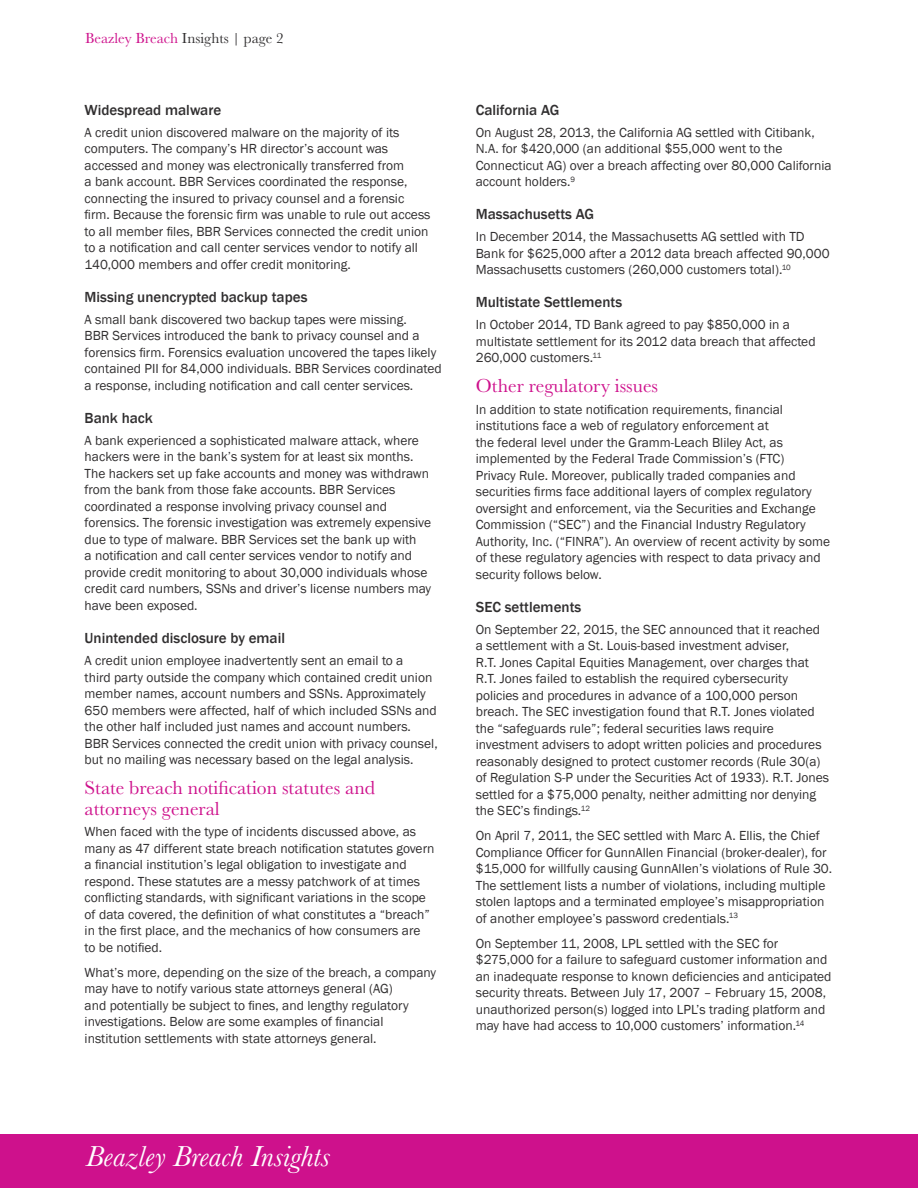
<style>
.page{position:relative;width:918px;height:1188px;background:#fff}
.page>*{position:absolute;margin:0;border:0;box-sizing:border-box;transform-origin:0 0}
.t1{font:italic 30px "Baskerville MT Std";color:#fff}
.Sub_Head{font:19.5px/21px "Baskerville URW";color:#ce118c}
.Sub_Head_Level_2{font:500 15px "Franklin Gothic";color:#312f30}
.t2{font:15px "Baskerville URW";color:#312f30}
.Body_Copy{font:13.5px/16.5px "Franklin Gothic";color:#312f30}
.s1{color:#ce118c}
</style>
<div class="page">
<div style="left:0;top:1134px;width:918px;height:54px;background:#ce118c"></div>
<p class="t2" style="left:85px;top:30px;width:200px"><span class="s1">Beazley Breach</span> Insights | page 2</p>
<p class="Sub_Head_Level_2" style="left:85px;top:100px;width:138px">Widespread malware</p>
<p class="Body_Copy" style="left:85px;top:124px;width:347px">A credit union discovered malware on the majority of its computers. The company’s HR director’s account was accessed and money was electronically transferred from<br>a bank account. BBR Services coordinated the response, connecting the insured to privacy counsel and a forensic firm. Because the forensic firm was unable to rule out access to all member files, BBR Services connected the credit union to a notification and call center services vendor to notify all 140,000 members and offer credit monitoring.</p>
<p class="Sub_Head_Level_2" style="left:85px;top:288px;width:224px">Missing unencrypted backup tapes</p>
<p class="Body_Copy" style="left:85px;top:311px;width:359px">A small bank discovered two backup tapes were missing.<br>BBR Services introduced the bank to privacy counsel and a forensics firm. Forensics evaluation uncovered the tapes likely contained PII for 84,000 individuals. BBR Services coordinated a response, including notification and call center services.</p>
<p class="Sub_Head_Level_2" style="left:85px;top:409px;width:70px">Bank hack</p>
<p class="Body_Copy" style="left:85px;top:432px;width:348px">A bank experienced a sophisticated malware attack, where hackers were in the bank’s system for at least six months.<br>The hackers set up fake accounts and money was withdrawn from the bank from those fake accounts. BBR Services coordinated a response involving privacy counsel and forensics. The forensic investigation was extremely expensive due to type of malware. BBR Services set the bank up with<br>a notification and call center services vendor to notify and provide credit monitoring to about 30,000 individuals whose credit card numbers, SSNs and driver’s license numbers may have been exposed.</p>
<p class="Sub_Head_Level_2" style="left:85px;top:629px;width:202px">Unintended disclosure by email</p>
<p class="Body_Copy" style="left:85px;top:653px;width:355px">A credit union employee inadvertently sent an email to a<br>third party outside the company which contained credit union member names, account numbers and SSNs. Approximately 650 members were affected, half of which included SSNs and the other half included just names and account numbers.<br>BBR Services connected the credit union with privacy counsel, but no mailing was necessary based on the legal analysis.</p>
<p class="Sub_Head" style="left:85px;top:777px;width:292px">State breach notification statutes and attorneys general</p>
<p class="Body_Copy" style="left:85px;top:824px;width:351px">When faced with the type of incidents discussed above, as many as 47 different state breach notification statutes govern a financial institution’s legal obligation to investigate and respond. These statutes are a messy patchwork of at times conflicting standards, with significant variations in the scope of data covered, the definition of what constitutes a “breach” in the first place, and the mechanics of how consumers are to be notified.</p>
<p class="Body_Copy" style="left:85px;top:964px;width:353px">What’s more, depending on the size of the breach, a company may have to notify various state attorneys general (AG)<br>and potentially be subject to fines, and lengthy regulatory investigations. Below are some examples of financial institution settlements with state attorneys general.</p>
<p class="Sub_Head_Level_2" style="left:476px;top:100px;width:85px">California AG</p>
<p class="Body_Copy" style="left:476px;top:124px;width:357px">On August 28, 2013, the California AG settled with Citibank, N.A. for $420,000 (an additional $55,000 went to the Connecticut AG) over a breach affecting over 80,000 California account holders.<sup>9</sup></p>
<p class="Sub_Head_Level_2" style="left:476px;top:205px;width:120px">Massachusetts AG</p>
<p class="Body_Copy" style="left:476px;top:229px;width:355px">In December 2014, the Massachusetts AG settled with TD<br>Bank for $625,000 after a 2012 data breach affected 90,000<br>Massachusetts customers (260,000 customers total).<sup>10</sup></p>
<p class="Sub_Head_Level_2" style="left:476px;top:293px;width:148px">Multistate Settlements</p>
<p class="Body_Copy" style="left:476px;top:317px;width:341px">In October 2014, TD Bank agreed to pay $850,000 in a multistate settlement for its 2012 data breach that affected<br>260,000 customers.<sup>11</sup></p>
<p class="Sub_Head" style="left:476px;top:375px;width:184px">Other regulatory issues</p>
<p class="Body_Copy" style="left:476px;top:401px;width:356px">In addition to state notification requirements, financial institutions face a web of regulatory enforcement at<br>the federal level under the Gramm-Leach Bliley Act, as implemented by the Federal Trade Commission’s (FTC)<br>Privacy Rule. Moreover, publically traded companies and securities firms face additional layers of complex regulatory oversight and enforcement, via the Securities and Exchange Commission (“SEC”) and the Financial Industry Regulatory Authority, Inc. (“FINRA”). An overview of recent activity by some of these regulatory agencies with respect to data privacy and security follows below.</p>
<p class="Sub_Head_Level_2" style="left:476px;top:598px;width:107px">SEC settlements</p>
<p class="Body_Copy" style="left:476px;top:621px;width:355px">On September 22, 2015, the SEC announced that it reached a settlement with a St. Louis-based investment adviser,<br>R.T. Jones Capital Equities Management, over charges that R.T. Jones failed to establish the required cybersecurity policies and procedures in advance of a 100,000 person breach. The SEC investigation found that R.T. Jones violated the “safeguards rule”; federal securities laws require investment advisers to adopt written policies and procedures reasonably designed to protect customer records (Rule 30(a) of Regulation S-P under the Securities Act of 1933). R.T. Jones settled for a $75,000 penalty, neither admitting nor denying the SEC’s findings.<sup>12</sup></p>
<p class="Body_Copy" style="left:476px;top:828px;width:358px">On April 7, 2011, the SEC settled with Marc A. Ellis, the Chief Compliance Officer for GunnAllen Financial (broker-dealer), for $15,000 for willfully causing GunnAllen’s violations of Rule 30.<br>The settlement lists a number of violations, including multiple stolen laptops and a terminated employee’s misappropriation of another employee’s password credentials.<sup>13</sup></p>
<p class="Body_Copy" style="left:476px;top:935px;width:357px">On September 11, 2008, LPL settled with the SEC for $275,000 for a failure to safeguard customer information and an inadequate response to known deficiencies and anticipated security threats. Between July 17, 2007 – February 15, 2008, unauthorized person(s) logged into LPL’s trading platform and may have had access to 10,000 customers’ information.<sup>14</sup></p>
<h1 class="t1" style="left:85px;top:1139px;width:246px">Beazley Breach Insights</h1>
</div>
